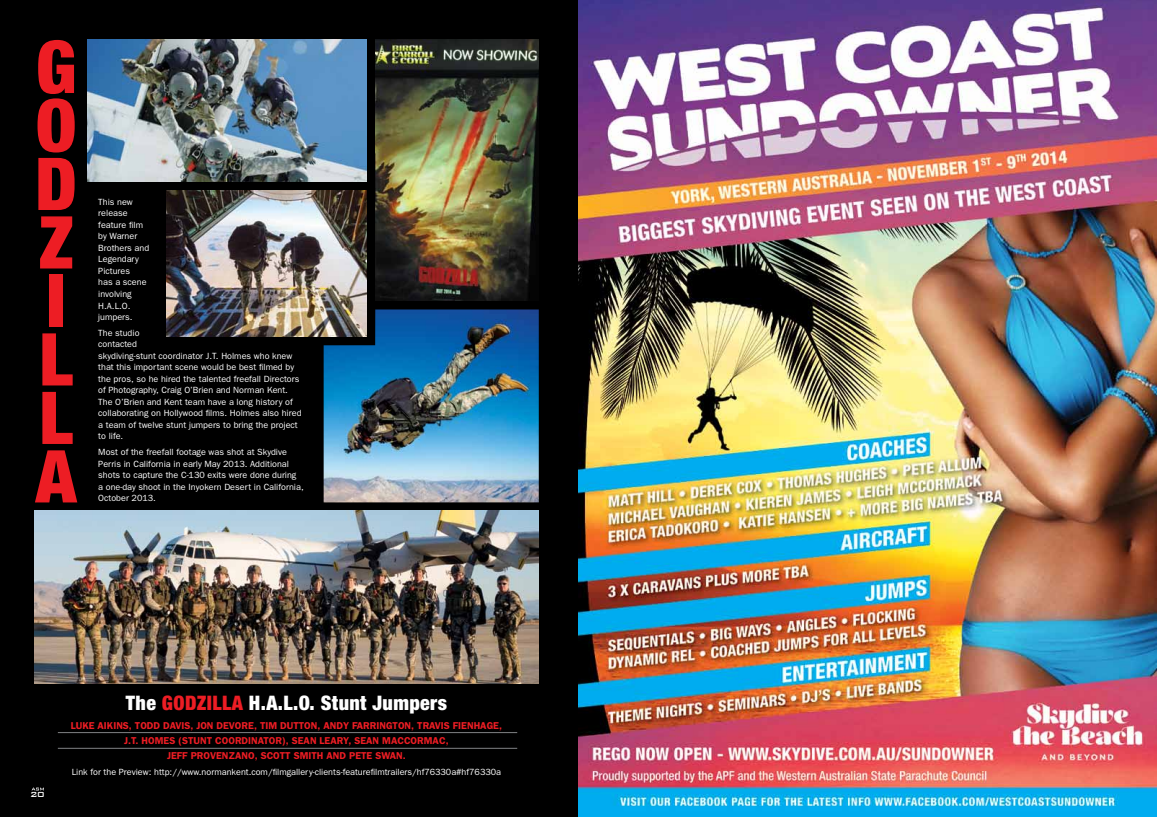
<style>
.page{position:relative;width:1157px;height:817px;background:#fff}
.page>*{position:absolute;margin:0;border:0;box-sizing:border-box;transform-origin:0 0}
.t1{font:900 condensed 72.9px/58.4px "Helvetica Neue";color:#ed1d24}
.t2{font:900 condensed 20px "Helvetica Neue";letter-spacing:.02em;color:#fff}
.t3{font:600 10px/15px "Franklin Gothic";color:#ed1d24;text-align:center}
.t4{font:500 9.8px "Bank Gothic";color:#fff}
.t5{font:9px/11.5px "Franklin Gothic";color:#fff}
.s1{color:#ed1d24}
</style>
<div class="page">
<div style="left:0;top:0;width:578px;height:816px;background:#000"></div>
<img style="left:375px;top:40px;width:164px;height:260px">
<img style="left:88px;top:40px;width:278px;height:142px">
<img style="left:34px;top:510px;width:505px;height:173px">
<img style="left:324px;top:309px;width:215px;height:193px">
<img style="left:166px;top:190px;width:201px;height:146px">
<hr style="left:58px;top:732px;width:459px;height:1px;background:#808285">
<hr style="left:58px;top:747px;width:459px;height:1px;background:#808285">
<img style="left:578px;top:0;width:579px;height:816px">
<svg style="left:32px;top:787px;width:12px;height:3px"></svg>
<h1 class="t1" style="left:35px;top:37px;width:43px">G<br>O<br>D<br>Z<br>I<br>L<br>L<br>A</h1>
<p class="t5" style="left:98px;top:196px;width:52px">This new release feature film by Warner<br>Brothers and<br>Legendary<br>Pictures<br>has a scene involving<br>H.A.L.O. jumpers.</p>
<p class="t5" style="left:98px;top:327px;width:205px">The studio<br>contacted<br>skydiving-stunt coordinator J.T. Holmes who knew that this important scene would be best filmed by the pros, so he hired the talented freefall Directors of Photography, Craig O’Brien and Norman Kent.<br>The O’Brien and Kent team have a long history of collaborating on Hollywood films. Holmes also hired a team of twelve stunt jumpers to bring the project to life.</p>
<p class="t5" style="left:98px;top:446px;width:207px">Most of the freefall footage was shot at Skydive Perris in California in early May 2013. Additional shots to capture the C-130 exits were done during<br>a one-day shoot in the Inyokern Desert in California, October 2013.</p>
<p class="t4" style="left:30px;top:786px;width:16px">20</p>
<h2 class="t2" style="left:126px;top:690px;width:322px">The <span class="s1">Godzilla</span> H.A.L.O. Stunt Jumpers</h2>
<p class="t3" style="left:71px;top:717px;width:433px">LUKE AIKINS, TODD DAVIS, JON DEVORE, TIM DUTTON, ANDY FARRINGTON, TRAVIS FIENHAGE,<br>J.T. HOMES (STUNT COORDINATOR), SEAN LEARY, SEAN MACCORMAC,<br>JEFF PROVENZANO, SCOTT SMITH AND PETE SWAN.</p>
<p class="t5" style="left:72px;top:766px;width:431px">Link for the Preview: http://www.normankent.com/filmgallery-clients-featurefilmtrailers/hf76330a#hf76330a</p>
</div>
